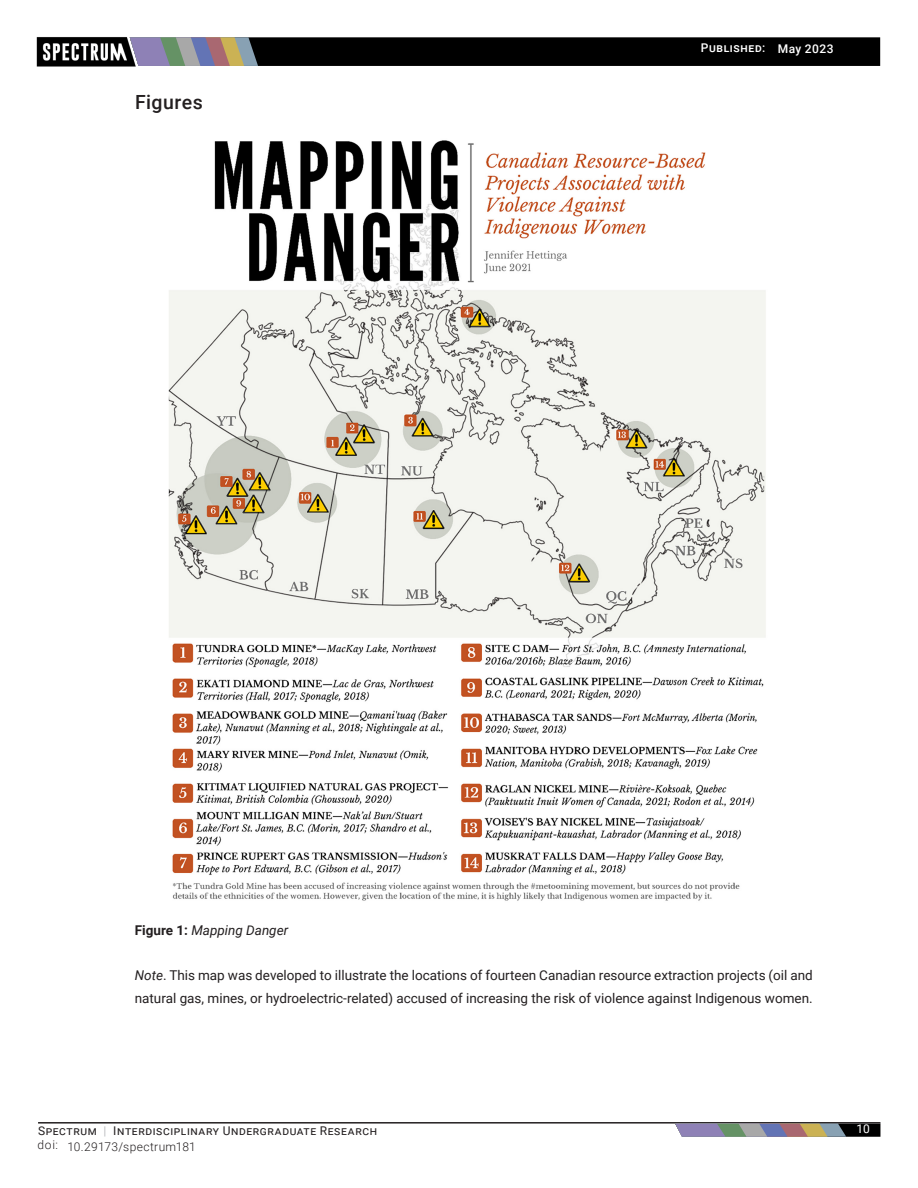
<style>
.page{position:relative;width:918px;height:1188px;background:#fff}
.page>*{position:absolute;margin:0;border:0;box-sizing:border-box;transform-origin:0 0}
.t1{font:500 19.5px "Roboto";letter-spacing:.025em;color:#231f20}
.t2{font:13.5px/22.5px "Roboto";color:#231f20}
.t3{font:italic 13.5px "Roboto";color:#231f20}
.t4{font:12px "Roboto";letter-spacing:.05em;color:#231f20}
.t5{font:500 12px "Roboto";letter-spacing:.05em;color:#fff}
.t6{font:300 12px "Roboto";letter-spacing:.03em;color:#231f20}
.t7{font:12px "Roboto";color:#fff}
.s1{font-weight:700;font-style:normal}
.s2{font-style:italic}
.s3{color:#bcbdc0}
</style>
<div class="page">
<hr style="left:38px;top:1122px;width:842px;height:2px;background:#231f20">
<img style="left:36px;top:37px;width:100px;height:30px">
<svg style="left:130px;top:37px;width:750px;height:29px;background:#1a1a1b"></svg>
<svg style="left:675px;top:1124px;width:205px;height:13px;background:#78757b"></svg>
<img style="left:168px;top:140px;width:598px;height:761px">
<p class="t1" style="left:135px;top:88px;width:69px">Figures</p>
<p class="t5" style="left:701px;top:39px;width:66px">Published:</p>
<p class="t5" style="left:683px;top:43px;width:73px">PUBLISHED:</p>
<p class="t5" style="left:778px;top:40px;width:58px">May 2023</p>
<p class="t3" style="left:135px;top:921px;width:155px"><span class="s1">Figure 1:</span> Mapping Danger</p>
<p class="t2" style="left:135px;top:964px;width:680px"><span class="s2">Note</span>. This map was developed to illustrate the locations of fourteen Canadian resource extraction projects (oil and natural gas, mines, or hydroelectric-related) accused of increasing the risk of violence against Indigenous women.</p>
<p class="t4" style="left:38px;top:1122px;width:341px">Spectrum <span class="s3">|</span> Interdisciplinary Undergraduate Research</p>
<p class="t7" style="left:857px;top:1120px;width:15px">10</p>
<p class="t6" style="left:38px;top:1137px;width:22px">doi:</p>
<p class="t6" style="left:68px;top:1138px;width:130px">10.29173/spectrum181</p>
</div>
